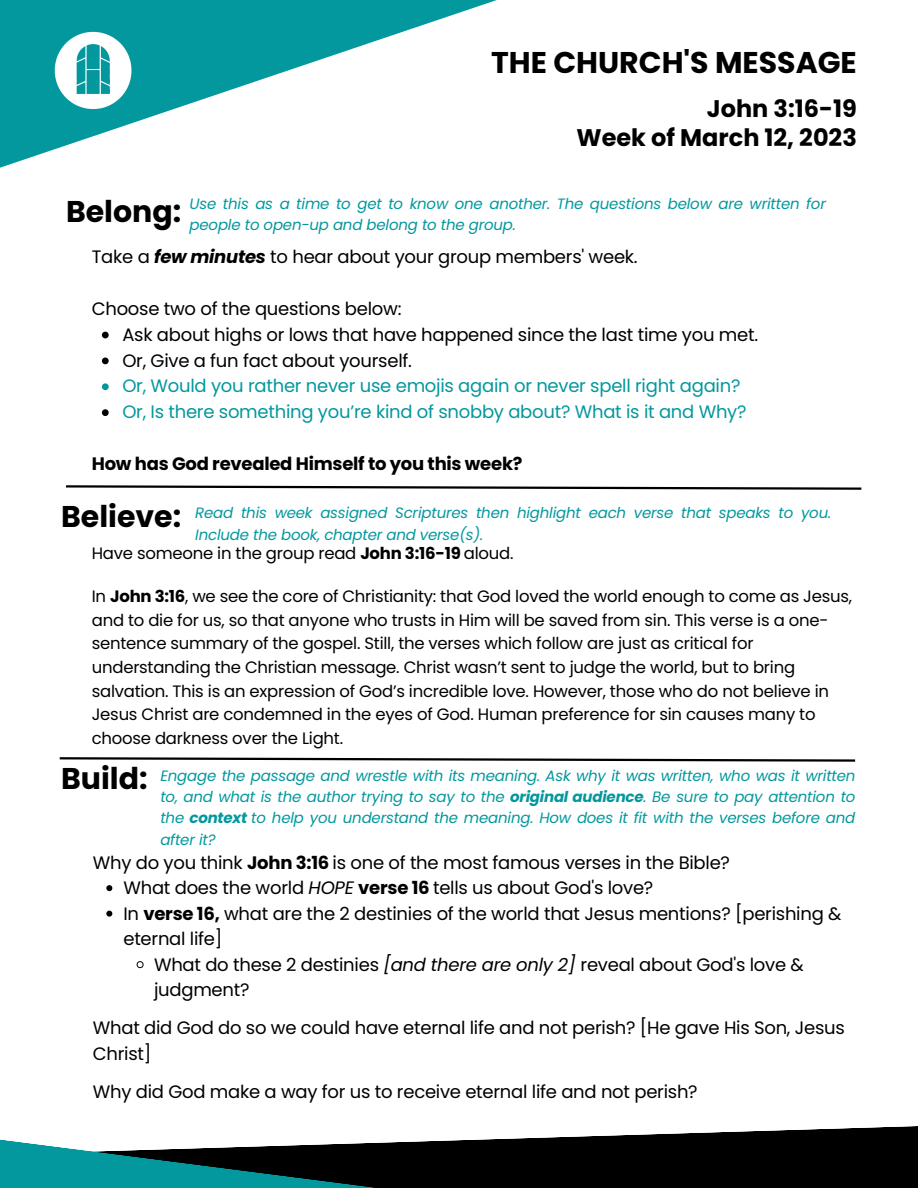
<style>
.page{position:relative;width:918px;height:1188px;background:#fff}
.page>*{position:absolute;margin:0;border:0;box-sizing:border-box;transform-origin:0 0}
.t1{font:700 30px "Poppins";color:#000}
.t2{font:700 24px/28.2px "Poppins";color:#000;text-align:right}
.t3{font:18px/25.8px "Poppins";letter-spacing:-.015em;color:#000}
.t4{font:18px/25.8px "Poppins";letter-spacing:-.015em;color:#03989e}
.t5{font:700 18px "Poppins";letter-spacing:-.015em;color:#000}
.t6{font:16.5px/23.7px "Poppins";letter-spacing:-.015em;color:#000}
.t7{font:italic 15px/21.3px "Poppins";letter-spacing:-.015em;color:#03989e}
.s1{font-weight:700;font-style:italic}
.s2{font-weight:700;font-style:normal;font-size:30px;color:#000}
.s3{font-weight:700}
.s4{font-style:italic}
</style>
<div class="page">
<div style="left:734px;top:1126px;width:184px;height:62px;background:#000"></div>
<svg style="left:0;top:0;width:497px;height:168px"></svg>
<svg style="left:0;top:1132px;width:759px;height:56px"></svg>
<svg style="left:66px;top:485px;width:796px;height:5px"></svg>
<svg style="left:59px;top:757px;width:797px;height:5px"></svg>
<img style="left:43px;top:20px;width:100px;height:100px;border-radius:50%">
<svg style="left:102px;top:332px;width:7px;height:6px"></svg>
<svg style="left:102px;top:358px;width:7px;height:6px"></svg>
<svg style="left:102px;top:383px;width:7px;height:7px"></svg>
<svg style="left:102px;top:409px;width:7px;height:7px"></svg>
<svg style="left:106px;top:885px;width:6px;height:6px"></svg>
<svg style="left:106px;top:911px;width:6px;height:6px"></svg>
<svg style="left:136px;top:961px;width:8px;height:8px"></svg>
<h1 class="t1" style="left:491px;top:41px;width:367px">THE CHURCH'S MESSAGE</h1>
<h2 class="t2" style="left:577px;top:95px;width:282px">John 3:16-19<br>Week of March 12, 2023</h2>
<h1 class="t1" style="left:66px;top:191px;width:117px">Belong:</h1>
<p class="t7" style="left:190px;top:193px;width:638px">Use this as a time to get to know one another. The questions below are written for people to open-up and belong to the group.</p>
<p class="t3" style="left:92px;top:244px;width:547px">Take a <span class="s1">few minutes</span> to hear about your group members' week.</p>
<p class="t3" style="left:92px;top:296px;width:311px">Choose two of the questions below:</p>
<p class="t3" style="left:122px;top:321px;width:637px">Ask about highs or lows that have happened since the last time you met.<br>Or, Give a fun fact about yourself.</p>
<p class="t4" style="left:122px;top:373px;width:626px">Or, Would you rather never use emojis again or never spell right again?<br>Or, Is there something you’re kind of snobby about? What is it and Why?</p>
<p class="t5" style="left:92px;top:451px;width:432px">How has God revealed Himself to you this week?</p>
<p class="t7" style="left:195px;top:502px;width:637px;text-indent:-134px"><span class="s2">Believe:</span> Read this week assigned Scriptures then highlight each verse that speaks to you.<br>Include the book, chapter and verse(s).</p>
<p class="t6" style="left:92px;top:542px;width:423px">Have someone in the group read <span class="s3">John 3:16-19</span> aloud.</p>
<p class="t6" style="left:92px;top:584px;width:762px">In <span class="s3">John 3:16</span>, we see the core of Christianity: that God loved the world enough to come as Jesus, and to die for us, so that anyone who trusts in Him will be saved from sin. This verse is a one&shy;sentence summary of the gospel. Still, the verses which follow are just as critical for understanding the Christian message. Christ wasn’t sent to judge the world, but to bring salvation. This is an expression of God’s incredible love. However, those who do not believe in Jesus Christ are condemned in the eyes of God. Human preference for sin causes many to choose darkness over the Light.</p>
<p class="t7" style="left:160px;top:765px;width:697px;text-align:justify;text-indent:-99px"><span class="s2">Build:</span> Engage the passage and wrestle with its meaning. Ask why it was written, who was it written to, and what is the author trying to say to the <span class="s3">original audience</span>. Be sure to pay attention to the <span class="s3">context</span> to help you understand the meaning. How does it fit with the verses before and after it?</p>
<p class="t3" style="left:123px;top:875px;width:531px">What does the world <span class="s4">HOPE</span> <span class="s3">verse 16</span> tells us about God's love?</p>
<p class="t3" style="left:123px;top:900px;width:720px">In <span class="s3">verse 16,</span> what are the 2 destinies of the world that Jesus mentions? [perishing &amp;</p>
<p class="t3" style="left:123px;top:926px;width:101px">eternal life]</p>
<p class="t3" style="left:154px;top:951px;width:651px">What do these 2 destinies <span class="s4">[and there are only 2]</span> reveal about God's love &amp;</p>
<p class="t3" style="left:154px;top:977px;width:97px">judgment?</p>
<p class="t3" style="left:93px;top:849px;width:639px">Why do you think <span class="s3">John 3:16</span> is one of the most famous verses in the Bible?</p>
<p class="t3" style="left:93px;top:1015px;width:754px">What did God do so we could have eternal life and not perish? [He gave His Son, Jesus<br>Christ]</p>
<p class="t3" style="left:93px;top:1079px;width:606px">Why did God make a way for us to receive eternal life and not perish?</p>
</div>
